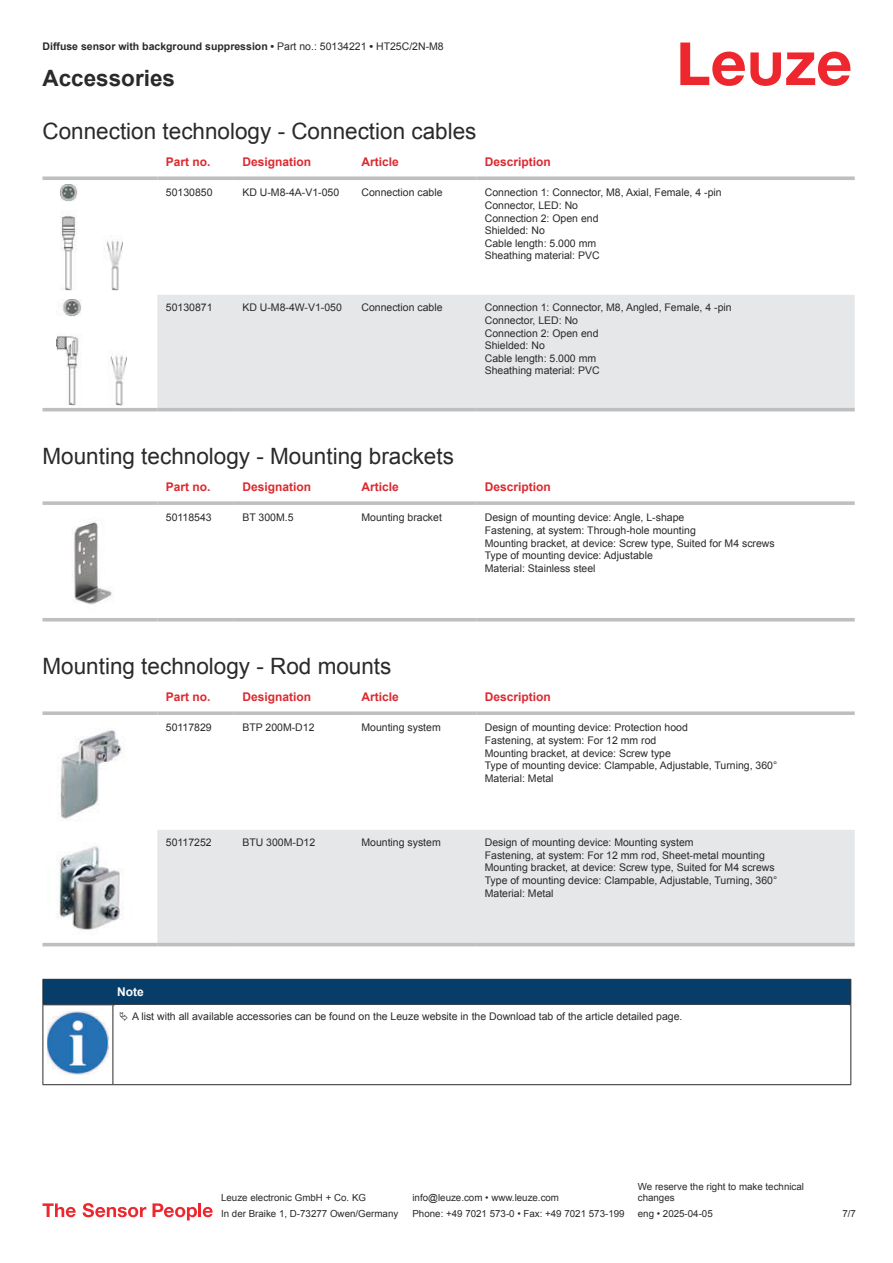
<style>
.page{position:relative;width:893px;height:1263px;background:#fff}
.page>*{position:absolute;margin:0;border:0;box-sizing:border-box;transform-origin:0 0}
.t1{font:22.5px "Arial";color:#2b292a}
.t2{font:700 22.5px "Arial";color:#2b292a}
.t3{font:700 12px "Arial";color:#db2a30}
.t4{font:700 12px "Arial";color:#fff}
.t5{font:10.5px/12.6px "Arial";color:#2b292a}
.t6{font:700 10.5px "Arial";color:#2b292a}
.t7{font:9.75px/11.7px "Arial";color:#2b292a}
.s1{font-weight:400}
</style>
<div class="page">
<svg style="left:680px;top:43px;width:170px;height:43px"></svg>
<div style="left:157px;top:295px;width:698px;height:113px;background:#e6e7e9"></div>
<svg style="left:43px;top:176px;width:114px;height:4px"></svg>
<svg style="left:157px;top:176px;width:77px;height:4px"></svg>
<svg style="left:234px;top:176px;width:119px;height:4px"></svg>
<svg style="left:353px;top:176px;width:123px;height:4px"></svg>
<svg style="left:476px;top:176px;width:379px;height:4px;background:#c4c6c8"></svg>
<hr style="left:43px;top:408px;width:114px;height:3px;background:#bdbfc1">
<hr style="left:157px;top:408px;width:77px;height:3px;background:#bdbfc1">
<hr style="left:234px;top:408px;width:119px;height:3px;background:#bdbfc1">
<hr style="left:353px;top:408px;width:123px;height:3px;background:#bdbfc1">
<hr style="left:476px;top:408px;width:379px;height:3px;background:#bdbfc1">
<img style="left:60px;top:184px;width:63px;height:107px">
<img style="left:56px;top:299px;width:70px;height:106px">
<svg style="left:43px;top:621px;width:812px;height:1px"></svg>
<svg style="left:43px;top:501px;width:114px;height:4px"></svg>
<svg style="left:157px;top:501px;width:77px;height:4px"></svg>
<svg style="left:234px;top:501px;width:119px;height:4px"></svg>
<svg style="left:353px;top:501px;width:123px;height:4px"></svg>
<svg style="left:476px;top:501px;width:379px;height:4px;background:#c3c5c7"></svg>
<hr style="left:43px;top:618px;width:114px;height:3px;background:#bdbfc1">
<hr style="left:157px;top:618px;width:77px;height:3px;background:#bdbfc1">
<hr style="left:234px;top:618px;width:119px;height:3px;background:#bdbfc1">
<hr style="left:353px;top:618px;width:123px;height:3px;background:#bdbfc1">
<hr style="left:476px;top:618px;width:379px;height:3px;background:#bdbfc1">
<img style="left:72px;top:521px;width:41px;height:84px">
<div style="left:157px;top:830px;width:698px;height:113px;background:#e6e7e9"></div>
<svg style="left:43px;top:711px;width:114px;height:4px"></svg>
<svg style="left:157px;top:711px;width:77px;height:4px"></svg>
<svg style="left:234px;top:711px;width:119px;height:4px"></svg>
<svg style="left:353px;top:711px;width:123px;height:4px"></svg>
<svg style="left:476px;top:711px;width:379px;height:4px;background:#c3c5c7"></svg>
<hr style="left:43px;top:943px;width:114px;height:3px;background:#bdbfc1">
<hr style="left:157px;top:943px;width:77px;height:3px;background:#bdbfc1">
<hr style="left:234px;top:943px;width:119px;height:3px;background:#bdbfc1">
<hr style="left:353px;top:943px;width:123px;height:3px;background:#bdbfc1">
<hr style="left:476px;top:943px;width:379px;height:3px;background:#bdbfc1">
<img style="left:60px;top:730px;width:62px;height:89px">
<img style="left:57px;top:846px;width:65px;height:84px">
<div style="left:43px;top:979px;width:808px;height:26px;background:#063d69"></div>
<hr style="left:113px;top:1004px;width:738px;height:1px;background:#2b292a">
<hr style="left:43px;top:1005px;width:1px;height:75px;background:#2b292a">
<hr style="left:113px;top:1005px;width:1px;height:75px;background:#2b292a">
<hr style="left:850px;top:1005px;width:1px;height:75px;background:#2b292a">
<hr style="left:43px;top:1084px;width:70px;height:1px;background:#2b292a">
<hr style="left:113px;top:1084px;width:738px;height:1px;background:#2b292a">
<img style="left:47px;top:1011px;width:61px;height:63px">
<svg style="left:43px;top:1203px;width:33px;height:14px"></svg>
<svg style="left:83px;top:1203px;width:63px;height:14px"></svg>
<svg style="left:153px;top:1203px;width:44px;height:17px"></svg>
<hr style="left:198px;top:1203px;width:3px;height:14px;background:#ed272d">
<svg style="left:203px;top:1207px;width:10px;height:10px"></svg>
<p class="t6" style="left:43px;top:43px;width:403px">Diffuse sensor with background suppression • <span class="s1">Part no.: 50134221</span> • <span class="s1">HT25C/2N-M8</span></p>
<h1 class="t2" style="left:43px;top:70px;width:134px">Accessories</h1>
<h1 class="t1" style="left:43px;top:123px;width:435px">Connection technology - Connection cables</h1>
<p class="t3" style="left:166px;top:157px;width:46px">Part no.</p>
<p class="t3" style="left:242px;top:157px;width:70px">Designation</p>
<p class="t3" style="left:361px;top:157px;width:39px">Article</p>
<p class="t3" style="left:485px;top:157px;width:68px">Description</p>
<p class="t5" style="left:166px;top:187px;width:48px">50130850</p>
<p class="t5" style="left:242px;top:187px;width:98px">KD U-M8-4A-V1-050</p>
<p class="t5" style="left:361px;top:187px;width:83px">Connection cable</p>
<p class="t5" style="left:485px;top:187px;width:238px">Connection 1: Connector, M8, Axial, Female, 4 -pin<br>Connector, LED: No<br>Connection 2: Open end<br>Shielded: No<br>Cable length: 5.000 mm<br>Sheathing material: PVC</p>
<p class="t5" style="left:166px;top:302px;width:48px">50130871</p>
<p class="t5" style="left:242px;top:302px;width:101px">KD U-M8-4W-V1-050</p>
<p class="t5" style="left:361px;top:302px;width:83px">Connection cable</p>
<p class="t5" style="left:485px;top:302px;width:248px">Connection 1: Connector, M8, Angled, Female, 4 -pin<br>Connector, LED: No<br>Connection 2: Open end<br>Shielded: No<br>Cable length: 5.000 mm<br>Sheathing material: PVC</p>
<h1 class="t1" style="left:43px;top:448px;width:413px">Mounting technology - Mounting brackets</h1>
<p class="t3" style="left:166px;top:482px;width:46px">Part no.</p>
<p class="t3" style="left:242px;top:482px;width:70px">Designation</p>
<p class="t3" style="left:361px;top:482px;width:39px">Article</p>
<p class="t3" style="left:485px;top:482px;width:68px">Description</p>
<p class="t5" style="left:166px;top:512px;width:47px">50118543</p>
<p class="t5" style="left:242px;top:512px;width:53px">BT 300M.5</p>
<p class="t5" style="left:361px;top:512px;width:82px">Mounting bracket</p>
<p class="t5" style="left:485px;top:512px;width:292px">Design of mounting device: Angle, L-shape<br>Fastening, at system: Through-hole mounting<br>Mounting bracket, at device: Screw type, Suited for M4 screws Type of mounting device: Adjustable<br>Material: Stainless steel</p>
<h1 class="t1" style="left:43px;top:658px;width:350px">Mounting technology - Rod mounts</h1>
<p class="t3" style="left:166px;top:692px;width:46px">Part no.</p>
<p class="t3" style="left:242px;top:692px;width:70px">Designation</p>
<p class="t3" style="left:361px;top:692px;width:39px">Article</p>
<p class="t3" style="left:485px;top:692px;width:68px">Description</p>
<p class="t5" style="left:166px;top:722px;width:47px">50117829</p>
<p class="t5" style="left:242px;top:722px;width:74px">BTP 200M-D12</p>
<p class="t5" style="left:361px;top:722px;width:81px">Mounting system</p>
<p class="t5" style="left:485px;top:722px;width:294px">Design of mounting device: Protection hood<br>Fastening, at system: For 12 mm rod<br>Mounting bracket, at device: Screw type<br>Type of mounting device: Clampable, Adjustable, Turning, 360° Material: Metal</p>
<p class="t5" style="left:166px;top:837px;width:47px">50117252</p>
<p class="t5" style="left:242px;top:837px;width:74px">BTU 300M-D12</p>
<p class="t5" style="left:361px;top:837px;width:81px">Mounting system</p>
<p class="t5" style="left:485px;top:837px;width:294px">Design of mounting device: Mounting system<br>Fastening, at system: For 12 mm rod, Sheet-metal mounting Mounting bracket, at device: Screw type, Suited for M4 screws Type of mounting device: Clampable, Adjustable, Turning, 360° Material: Metal</p>
<p class="t4" style="left:117px;top:987px;width:28px">Note</p>
<p class="t5" style="left:132px;top:1010px;width:552px">A list with all available accessories can be found on the Leuze website in the Download tab of the article detailed page.</p>
<p class="t7" style="left:221px;top:1193px;width:146px">Leuze electronic GmbH + Co. KG</p>
<p class="t7" style="left:412px;top:1193px;width:148px">info@leuze.com • www.leuze.com</p>
<p class="t7" style="left:638px;top:1181px;width:168px">We reserve the right to make technical changes</p>
<p class="t7" style="left:221px;top:1209px;width:179px">In der Braike 1, D-73277 Owen/Germany</p>
<p class="t7" style="left:412px;top:1209px;width:214px">Phone: +49 7021 573-0 • Fax: +49 7021 573-199</p>
<p class="t7" style="left:638px;top:1209px;width:76px">eng • 2025-04-05</p>
<p class="t7" style="left:842px;top:1209px;width:15px">7 /7</p>
</div>
